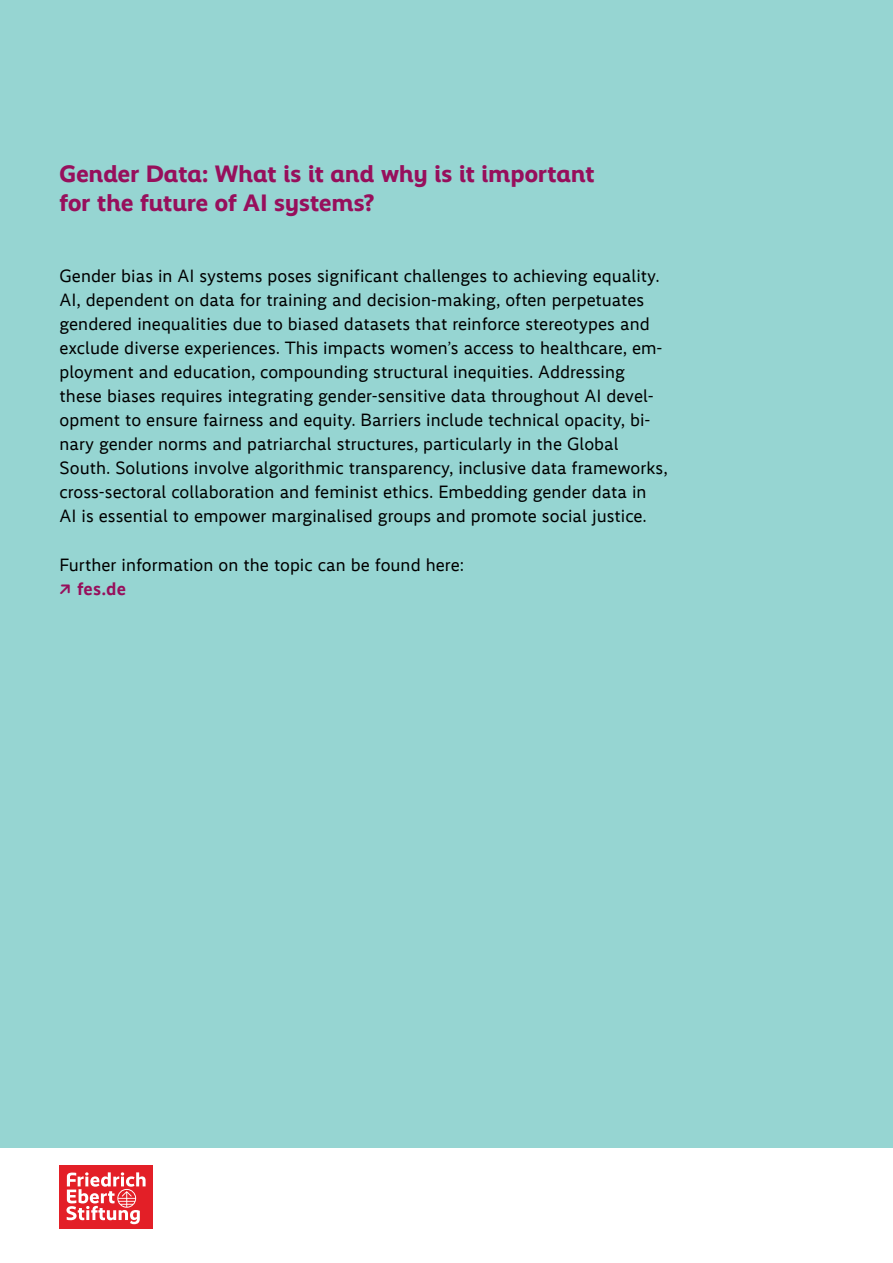
<style>
.page{position:relative;width:893px;height:1263px;background:#fff}
.page>*{position:absolute;margin:0;border:0;box-sizing:border-box;transform-origin:0 0}
.t1{font:24px/28.8px "Ebert Headline";letter-spacing:.005em;color:#970f5c}
.t2{font:18px/24px "Ebert";color:#000}
.t3{font:700 18px "Ebert";color:#970f5c}
</style>
<div class="page">
<div style="left:0;top:0;width:893px;height:1147px;background:#96d5d2"></div>
<div style="left:60px;top:1165px;width:93px;height:64px;background:#e31f27"></div>
<svg style="left:66px;top:1172px;width:80px;height:52px"></svg>
<h1 class="t1" style="left:60px;top:160px;width:536px">Gender Data: What is it and why is it important for the future of AI systems?</h1>
<p class="t2" style="left:60px;top:264px;width:610px">Gender bias in AI systems poses significant challenges to achieving equality.<br>AI, dependent on data for training and decision-making, often perpetuates gendered inequalities due to biased datasets that reinforce stereotypes and exclude diverse experiences. This impacts women’s access to healthcare, em&shy;ployment and education, compounding structural inequities. Addressing these biases requires integrating gender-sensitive data throughout AI devel&shy;opment to ensure fairness and equity. Barriers include technical opacity, bi&shy;nary gender norms and patriarchal structures, particularly in the Global South. Solutions involve algorithmic transparency, inclusive data frameworks, cross-sectoral collaboration and feminist ethics. Embedding gender data in AI is essential to empower marginalised groups and promote social justice.</p>
<p class="t2" style="left:60px;top:553px;width:406px">Further information on the topic can be found here:</p>
<p class="t3" style="left:60px;top:579px;width:68px">↗ fes.de</p>
</div>
